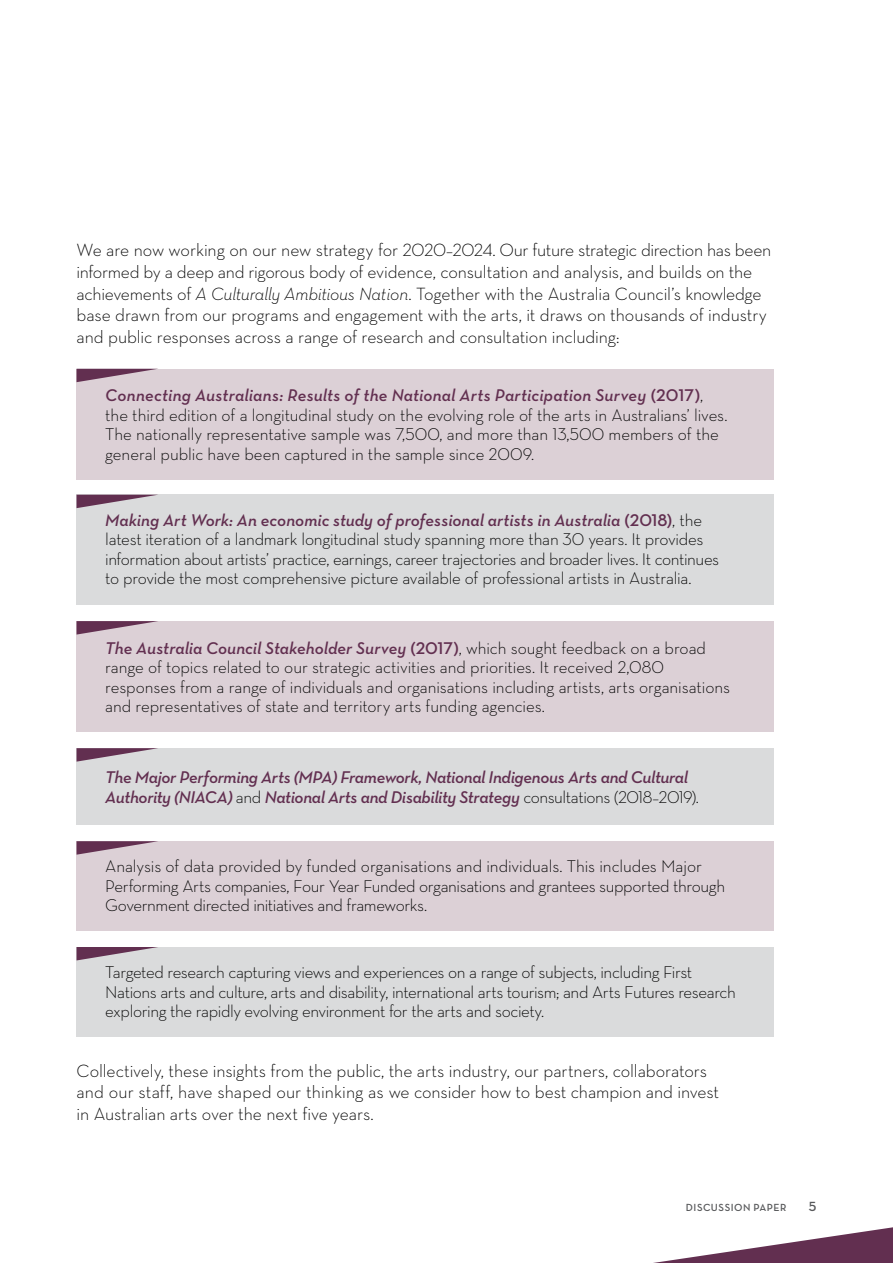
<style>
.page{position:relative;width:893px;height:1263px;background:#fff}
.page>*{position:absolute;margin:0;border:0;box-sizing:border-box;transform-origin:0 0}
.t1{font:300 18px/21.6px "Neutraface Text";letter-spacing:-.01em;color:#000}
.t2{font:300 17.25px/19.5px "Neutraface Text";letter-spacing:-.015em;color:#000}
.t3{font:italic 600 17.25px/19.5px "Neutraface Text";letter-spacing:-.02em;color:#622f50}
.t4{font:600 13.5px "Neutraface Text";color:#58595b}
.t5{font:600 10.5px "Neutraface Text";letter-spacing:.045em;color:#58595b}
.s1{font-style:italic}
.s2{font-weight:600;font-style:italic;color:#622f50}
.s3{font-weight:600;color:#622f50}
.s4{font-weight:300;font-style:normal;color:#000}
</style>
<div class="page">
<svg style="left:653px;top:1227px;width:240px;height:36px"></svg>
<div style="left:77px;top:369px;width:697px;height:110px;background:#dcd0d6"></div>
<div style="left:77px;top:621px;width:697px;height:111px;background:#dcd0d6"></div>
<svg style="left:77px;top:369px;width:79px;height:13px"></svg>
<div style="left:77px;top:495px;width:697px;height:110px;background:#dadbdc"></div>
<div style="left:77px;top:841px;width:697px;height:89px;background:#dcd0d6"></div>
<div style="left:77px;top:947px;width:697px;height:89px;background:#dadbdc"></div>
<div style="left:77px;top:748px;width:697px;height:77px;background:#dadbdc"></div>
<svg style="left:77px;top:495px;width:79px;height:13px"></svg>
<svg style="left:77px;top:841px;width:81px;height:14px"></svg>
<svg style="left:77px;top:947px;width:81px;height:13px"></svg>
<svg style="left:77px;top:621px;width:81px;height:13px"></svg>
<svg style="left:77px;top:748px;width:81px;height:14px"></svg>
<p class="t1" style="left:77px;top:239px;width:696px">We are now working on our new strategy for 2020–2024. Our future strategic direction has been informed by a deep and rigorous body of evidence, consultation and analysis, and builds on the achievements of <span class="s1">A Culturally Ambitious Nation</span>. Together with the Australia Council’s knowledge base drawn from our programs and engagement with the arts, it draws on thousands of industry and public responses across a range of research and consultation including:</p>
<p class="t2" style="left:105px;top:386px;width:624px"><span class="s2">Connecting Australians: Results of the National Arts Participation Survey</span> <span class="s3">(2017)</span>, the third edition of a longitudinal study on the evolving role of the arts in Australians’ lives.<br>The nationally representative sample was 7,500, and more than 13,500 members of the general public have been captured in the sample since 2009.</p>
<p class="t2" style="left:105px;top:510px;width:615px"><span class="s2">Making Art Work: An economic study of professional artists in Australia</span> <span class="s3">(2018)</span>, the latest iteration of a landmark longitudinal study spanning more than 30 years. It provides information about artists’ practice, earnings, career trajectories and broader lives. It continues to provide the most comprehensive picture available of professional artists in Australia.</p>
<p class="t2" style="left:105px;top:638px;width:626px"><span class="s2">The Australia Council Stakeholder Survey</span> <span class="s3">(2017)</span>, which sought feedback on a broad range of topics related to our strategic activities and priorities. It received 2,080 responses from a range of individuals and organisations including artists, arts organisations and representatives of state and territory arts funding agencies.</p>
<p class="t3" style="left:105px;top:767px;width:595px">The Major Performing Arts (MPA) Framework, National Indigenous Arts and Cultural<br>Authority (NIACA) <span class="s4">and</span> National Arts and Disability Strategy <span class="s4">consultations (2018–2019).</span></p>
<p class="t2" style="left:105px;top:856px;width:621px">Analysis of data provided by funded organisations and individuals. This includes Major<br>Performing Arts companies, Four Year Funded organisations and grantees supported through<br>Government directed initiatives and frameworks.</p>
<p class="t2" style="left:105px;top:962px;width:632px">Targeted research capturing views and experiences on a range of subjects, including First<br>Nations arts and culture, arts and disability, international arts tourism; and Arts Futures research exploring the rapidly evolving environment for the arts and society.</p>
<p class="t1" style="left:77px;top:1059px;width:644px">Collectively, these insights from the public, the arts industry, our partners, collaborators and our staff, have shaped our thinking as we consider how to best champion and invest in Australian arts over the next five years.</p>
<p class="t5" style="left:686px;top:1201px;width:102px">DISCUSSION PAPER</p>
<p class="t4" style="left:809px;top:1198px;width:9px">5</p>
</div>
